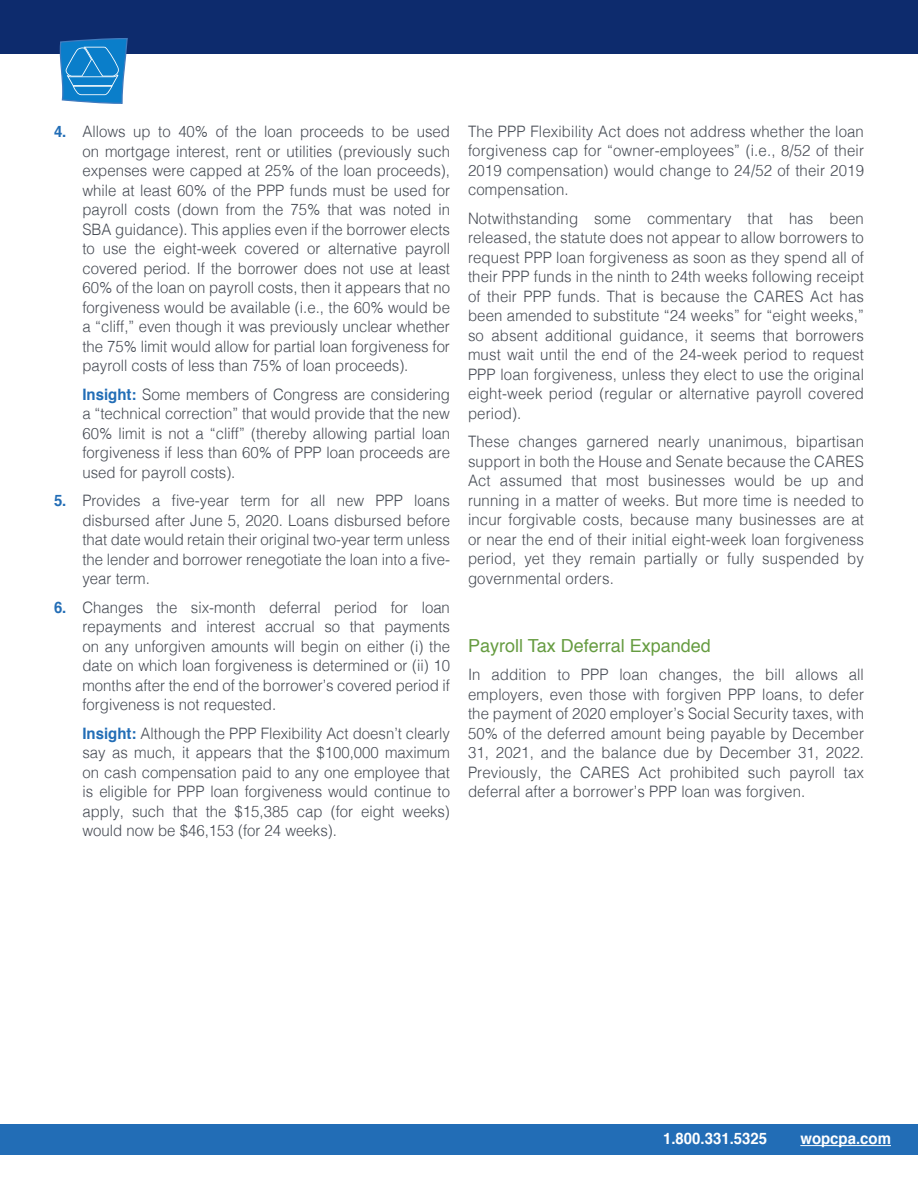
<style>
.page{position:relative;width:918px;height:1188px;background:#fff}
.page>*{position:absolute;margin:0;border:0;box-sizing:border-box;transform-origin:0 0}
.Subheads{font:18px "Helvetica";color:#669c41}
.Indents{font:300 15.75px/19.5px "Helvetica";color:#464b54;text-align:justify;scale:.95 1}
.Body_Copy{font:300 15.75px/19.5px "Helvetica";letter-spacing:.01em;color:#464b54;text-align:justify;scale:.95 1}
.t1{font:700 15.75px "Helvetica";color:#fff;scale:.95 1}
.s1{font-weight:700;color:#226db6}
</style>
<div class="page">
<div style="left:0;top:0;width:918px;height:54px;background:#0d2b6d"></div>
<div style="left:0;top:1124px;width:918px;height:30px;background:#226db6"></div>
<hr style="left:800px;top:1145px;width:91px;height:1px;background:#fff">
<svg style="left:60px;top:38px;width:68px;height:66px;background:#318ece"></svg>
<p class="Indents" style="left:83px;top:121px;width:388px;text-indent:-29px"><span class="s1">4.</span> Allows up to 40% of the loan proceeds to be used on mortgage interest, rent or utilities (previously such expenses were capped at 25% of the loan proceeds), while at least 60% of the PPP funds must be used for payroll costs (down from the 75% that was noted in SBA guidance). This applies even if the borrower elects to use the eight-week covered or alternative payroll covered period. If the borrower does not use at least 60% of the loan on payroll costs, then it appears that no forgiveness would be available (i.e., the 60% would be a “cliff,” even though it was previously unclear whether the 75% limit would allow for partial loan forgiveness for payroll costs of less than 75% of loan proceeds).</p>
<p class="Indents" style="left:83px;top:383px;width:388px"><span class="s1">Insight:</span> Some members of Congress are considering a “technical correction” that would provide that the new 60% limit is not a “cliff” (thereby allowing partial loan forgiveness if less than 60% of PPP loan proceeds are used for payroll costs).</p>
<p class="Indents" style="left:83px;top:490px;width:388px;text-indent:-29px"><span class="s1">5.</span> Provides a five-year term for all new PPP loans disbursed after June 5, 2020. Loans disbursed before that date would retain their original two-year term unless the lender and borrower renegotiate the loan into a five&shy;year term.</p>
<p class="Indents" style="left:83px;top:596px;width:388px;text-indent:-29px"><span class="s1">6.</span> Changes the six-month deferral period for loan repayments and interest accrual so that payments on any unforgiven amounts will begin on either (i) the date on which loan forgiveness is determined or (ii) 10 months after the end of the borrower’s covered period if forgiveness is not requested.</p>
<p class="Indents" style="left:83px;top:722px;width:388px"><span class="s1">Insight:</span> Although the PPP Flexibility Act doesn’t clearly say as much, it appears that the $100,000 maximum on cash compensation paid to any one employee that is eligible for PPP loan forgiveness would continue to apply, such that the $15,385 cap (for eight weeks) would now be $46,153 (for 24 weeks).</p>
<p class="Body_Copy" style="left:468px;top:120px;width:418px">The PPP Flexibility Act does not address whether the loan forgiveness cap for “owner-employees” (i.e., 8/52 of their 2019 compensation) would change to 24/52 of their 2019 compensation.</p>
<p class="Body_Copy" style="left:468px;top:207px;width:418px">Notwithstanding some commentary that has been released, the statute does not appear to allow borrowers to request PPP loan forgiveness as soon as they spend all of their PPP funds in the ninth to 24th weeks following receipt of their PPP funds. That is because the CARES Act has been amended to substitute “24 weeks” for “eight weeks,” so absent additional guidance, it seems that borrowers must wait until the end of the 24-week period to request PPP loan forgiveness, unless they elect to use the original eight-week period (regular or alternative payroll covered period).</p>
<p class="Body_Copy" style="left:468px;top:431px;width:418px">These changes garnered nearly unanimous, bipartisan support in both the House and Senate because the CARES Act assumed that most businesses would be up and running in a matter of weeks. But more time is needed to incur forgivable costs, because many businesses are at or near the end of their initial eight-week loan forgiveness period, yet they remain partially or fully suspended by governmental orders.</p>
<p class="Subheads" style="left:468px;top:631px;width:244px">Payroll Tax Deferral Expanded</p>
<p class="Body_Copy" style="left:468px;top:664px;width:418px">In addition to PPP loan changes, the bill allows all employers, even those with forgiven PPP loans, to defer the payment of 2020 employer’s Social Security taxes, with 50% of the deferred amount being payable by December 31, 2021, and the balance due by December 31, 2022.<br>Previously, the CARES Act prohibited such payroll tax deferral after a borrower’s PPP loan was forgiven.</p>
<p class="t1" style="left:663px;top:1126px;width:111px">1.800.331.5325</p>
<p class="t1" style="left:800px;top:1126px;width:97px">wopcpa.com</p>
</div>
